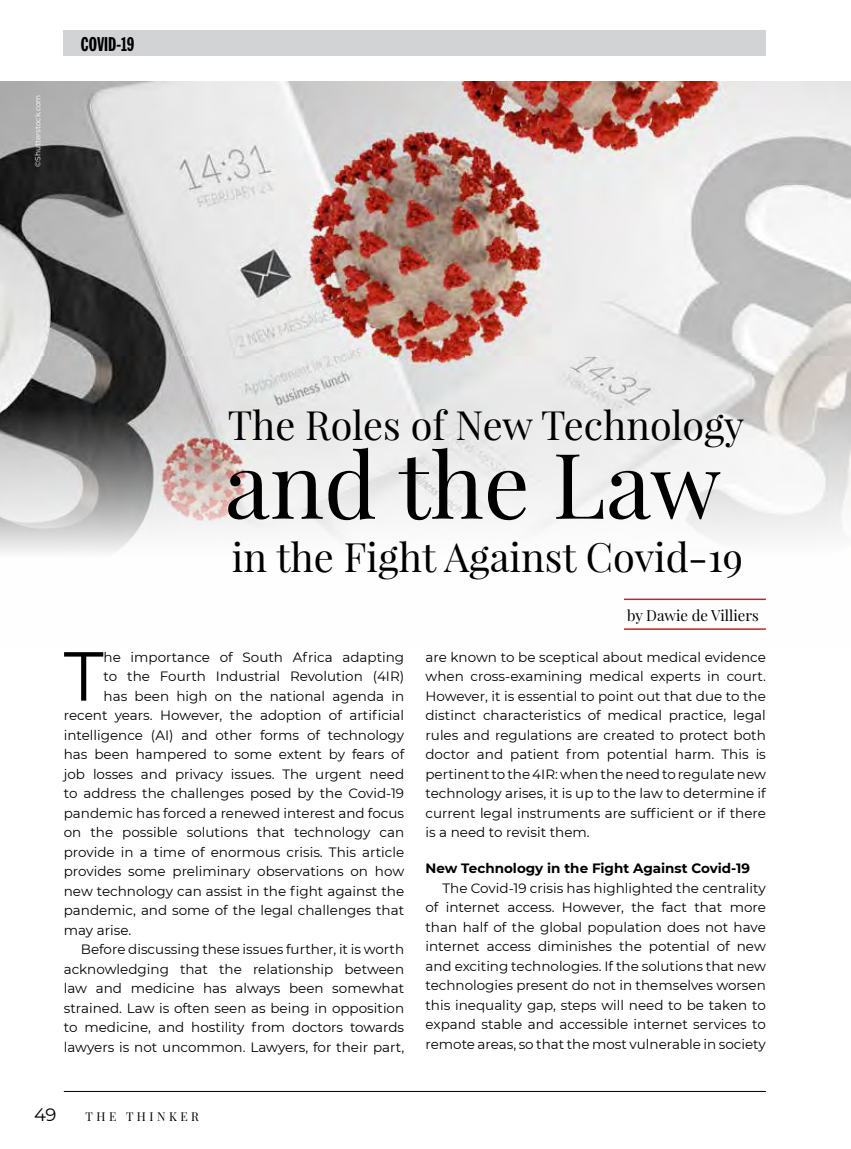
<style>
.page{position:relative;width:851px;height:1149px;background:#fff}
.page>*{position:absolute;margin:0;border:0;box-sizing:border-box;transform-origin:0 0}
.t1{font:90.75px "Playfair Display";color:#000}
.t2{font:69.15px "Montserrat";color:#000}
.t3{font:39.75px "Playfair Display";color:#000}
.t4{font:39.6px "Playfair Display";color:#000}
.t5{font:19.5px "Franklin Gothic Extra Cond";color:#000}
.t6{font:18px "Montserrat";color:#000}
.t7{font:15px "Playfair Display";color:#000}
.t8{font:13.5px/19.5px "Montserrat";color:#000;text-align:justify}
.t9{font:700 13.5px "Montserrat";color:#000}
.t10{font:12px "Playfair Display";letter-spacing:.29em;color:#000}
.t11{font:7.5px "Montserrat";color:#fff}
</style>
<div class="page">
<hr style="left:64px;top:1090px;width:701px;height:1px;background:#000">
<div style="left:64px;top:30px;width:701px;height:25px;background:#d1d3d4"></div>
<img style="left:0;top:81px;width:850px;height:549px">
<p class="t11" style="left:33px;top:167px;width:74px;rotate:-90deg">©Shutterstock.com</p>
<h3 class="t5" style="left:81px;top:33px;width:55px">COVID-19</h3>
<h3 class="t4" style="left:228px;top:400px;width:517px">The Roles of New Technology</h3>
<h1 class="t1" style="left:225px;top:428px;width:497px">and the Law</h1>
<h3 class="t3" style="left:232px;top:532px;width:512px">in the Fight Against Covid-19</h3>
<h2 class="t2" style="left:64px;top:628px;width:41px">T</h2>
<p class="t8" style="left:104px;top:646px;width:302px">he importance of South Africa adapting</p>
<p class="t8" style="left:104px;top:666px;width:302px">to the Fourth Industrial Revolution (4IR)</p>
<p class="t8" style="left:104px;top:685px;width:302px">has been high on the national agenda in</p>
<p class="t8" style="left:64px;top:705px;width:342px">recent years. However, the adoption of artificial</p>
<p class="t8" style="left:64px;top:724px;width:342px">intelligence (AI) and other forms of technology</p>
<p class="t8" style="left:64px;top:744px;width:342px">has been hampered to some extent by fears of</p>
<p class="t8" style="left:64px;top:763px;width:342px">job losses and privacy issues. The urgent need</p>
<p class="t8" style="left:64px;top:783px;width:342px">to address the challenges posed by the Covid-19</p>
<p class="t8" style="left:64px;top:802px;width:342px">pandemic has forced a renewed interest and focus</p>
<p class="t8" style="left:64px;top:821px;width:342px">on the possible solutions that technology can</p>
<p class="t8" style="left:64px;top:841px;width:342px">provide in a time of enormous crisis. This article</p>
<p class="t8" style="left:64px;top:860px;width:342px">provides some preliminary observations on how</p>
<p class="t8" style="left:64px;top:880px;width:342px">new technology can assist in the fight against the</p>
<p class="t8" style="left:64px;top:899px;width:342px">pandemic, and some of the legal challenges that</p>
<p class="t8" style="left:64px;top:919px;width:69px">may arise.</p>
<p class="t8" style="left:81px;top:938px;width:325px">Before discussing these issues further, it is worth</p>
<p class="t8" style="left:64px;top:958px;width:342px">acknowledging that the relationship between</p>
<p class="t8" style="left:64px;top:977px;width:342px">law and medicine has always been somewhat</p>
<p class="t8" style="left:64px;top:997px;width:342px">strained. Law is often seen as being in opposition</p>
<p class="t8" style="left:64px;top:1016px;width:342px">to medicine, and hostility from doctors towards</p>
<p class="t8" style="left:64px;top:1036px;width:342px">lawyers is not uncommon. Lawyers, for their part,</p>
<p class="t7" style="left:627px;top:606px;width:133px">by Dawie de Villiers</p>
<p class="t8" style="left:425px;top:646px;width:342px">are known to be sceptical about medical evidence when cross-examining medical experts in court.<br>However, it is essential to point out that due to the distinct characteristics of medical practice, legal rules and regulations are created to protect both doctor and patient from potential harm. This is pertinent to the 4IR: when the need to regulate new technology arises, it is up to the law to determine if current legal instruments are sufficient or if there is a need to revisit them.</p>
<p class="t9" style="left:425px;top:858px;width:326px">New Technology in the Fight Against Covid-19</p>
<p class="t8" style="left:425px;top:877px;width:342px;text-indent:17px">The Covid-19 crisis has highlighted the centrality of internet access. However, the fact that more than half of the global population does not have internet access diminishes the potential of new and exciting technologies. If the solutions that new technologies present do not in themselves worsen this inequality gap, steps will need to be taken to expand stable and accessible internet services to remote areas, so that the most vulnerable in society</p>
<h3 class="t6" style="left:34px;top:1101px;width:24px">49</h3>
<p class="t10" style="left:85px;top:1108px;width:115px">THE THINKER</p>
</div>
